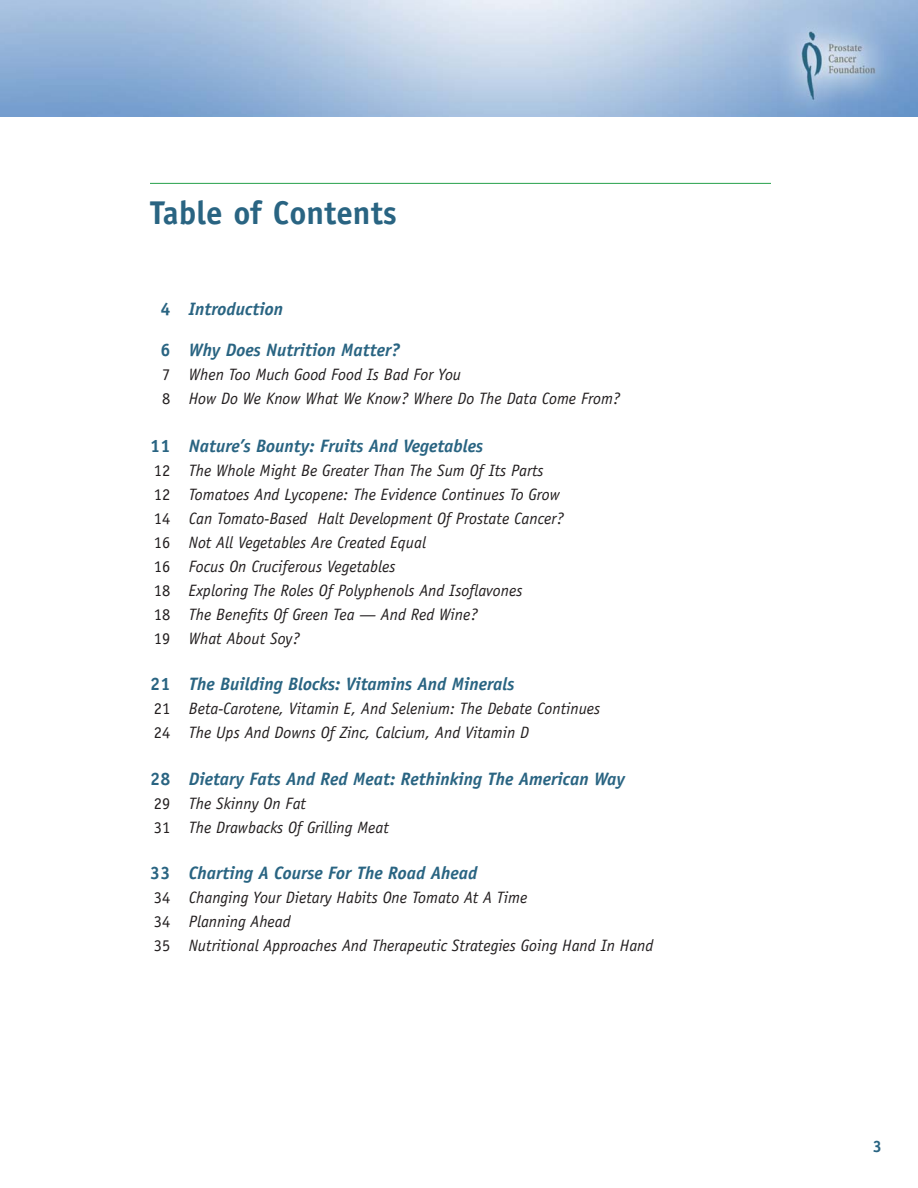
<style>
.page{position:relative;width:918px;height:1188px;background:#fff}
.page>*{position:absolute;margin:0;border:0;box-sizing:border-box;transform-origin:0 0}
.t1{font:700 33px "Officina Sans";color:#296482}
.t2{font:italic 700 18px "Officina Sans";color:#296482}
.t3{font:italic 16.5px/24px "Officina Sans";color:#231f20}
.t4{font:700 16.5px "Officina Sans";color:#296482}
.s1{font-style:normal}
</style>
<div class="page">
<img style="left:0;top:0;width:918px;height:116px">
<hr style="left:150px;top:183px;width:621px;height:1px;background:#25a04a">
<h1 class="t1" style="left:150px;top:200px;width:248px">Table of Contents</h1>
<p class="t2" style="left:160px;top:302px;width:124px"><span class="s1">4</span> Introduction</p>
<p class="t2" style="left:160px;top:343px;width:241px"><span class="s1">6</span> Why Does Nutrition Matter?</p>
<p class="t3" style="left:162px;top:363px;width:460px"><span class="s1">7</span> When Too Much Good Food Is Bad For You<br><span class="s1">8</span> How Do We Know What We Know? Where Do The Data Come From?</p>
<p class="t2" style="left:150px;top:439px;width:334px"><span class="s1">11</span> Nature’s Bounty: Fruits And Vegetables</p>
<p class="t3" style="left:154px;top:459px;width:412px"><span class="s1">12</span> The Whole Might Be Greater Than The Sum Of Its Parts <span class="s1">12</span> Tomatoes And Lycopene: The Evidence Continues To Grow <span class="s1">14</span> Can Tomato-Based Halt Development Of Prostate Cancer?<br><span class="s1">16</span> Not All Vegetables Are Created Equal<br><span class="s1">16</span> Focus On Cruciferous Vegetables<br><span class="s1">18</span> Exploring The Roles Of Polyphenols And Isoflavones<br><span class="s1">18</span> The Benefits Of Green Tea — And Red Wine?<br><span class="s1">19</span> What About Soy?</p>
<p class="t2" style="left:150px;top:677px;width:366px"><span class="s1">21</span> The Building Blocks: Vitamins And Minerals</p>
<p class="t3" style="left:154px;top:698px;width:448px"><span class="s1">21</span> Beta-Carotene, Vitamin E, And Selenium: The Debate Continues<br><span class="s1">24</span> The Ups And Downs Of Zinc, Calcium, And Vitamin D</p>
<p class="t2" style="left:150px;top:772px;width:476px"><span class="s1">28</span> Dietary Fats And Red Meat: Rethinking The American Way</p>
<p class="t3" style="left:154px;top:792px;width:237px"><span class="s1">29</span> The Skinny On Fat<br><span class="s1">31</span> The Drawbacks Of Grilling Meat</p>
<p class="t2" style="left:150px;top:866px;width:329px"><span class="s1">33</span> Charting A Course For The Road Ahead</p>
<p class="t3" style="left:154px;top:887px;width:501px"><span class="s1">34</span> Changing Your Dietary Habits One Tomato At A Time<br><span class="s1">34</span> Planning Ahead<br><span class="s1">35</span> Nutritional Approaches And Therapeutic Strategies Going Hand In Hand</p>
<p class="t4" style="left:873px;top:1140px;width:11px">3</p>
</div>
